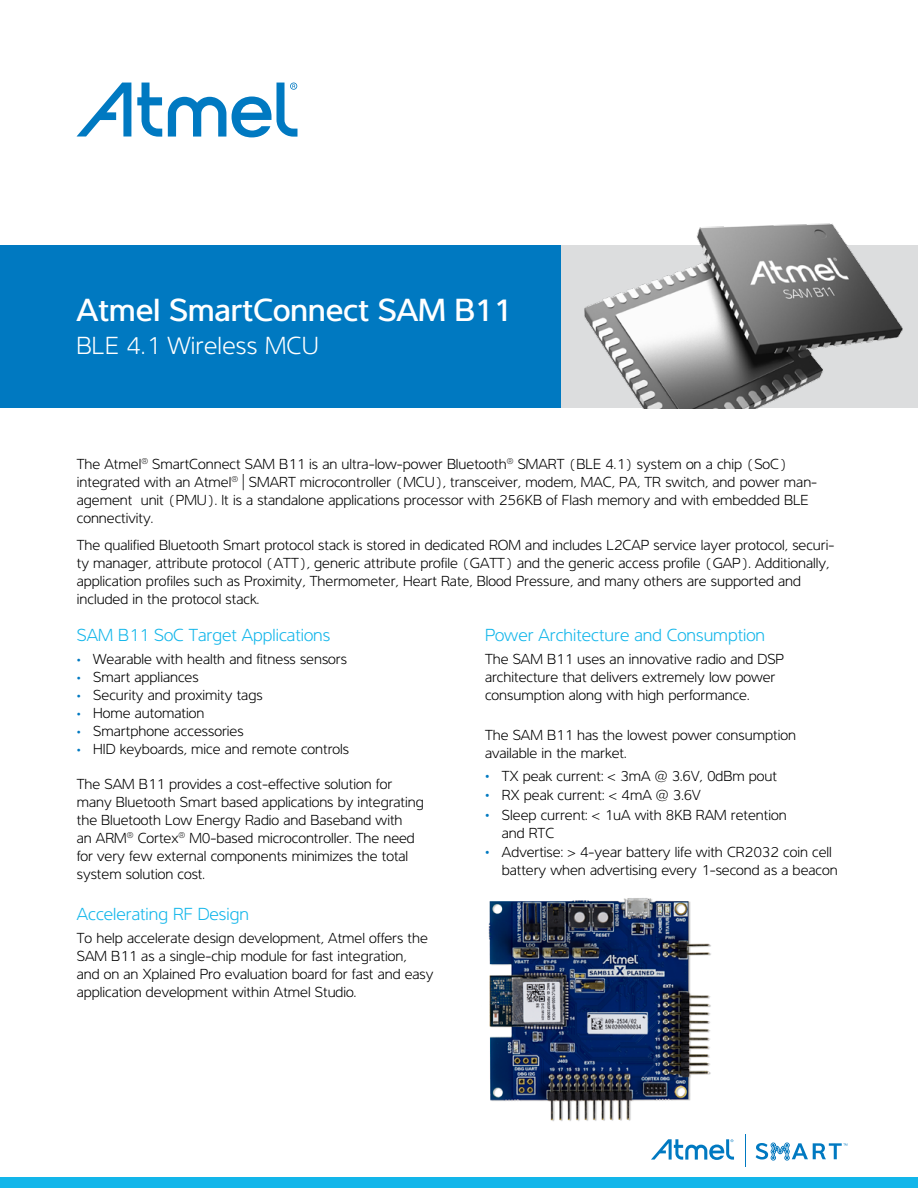
<style>
.page{position:relative;width:918px;height:1188px;background:#fff}
.page>*{position:absolute;margin:0;border:0;box-sizing:border-box;transform-origin:0 0}
.t1{font:500 33px "Interval";letter-spacing:-.01em;color:#fff}
.t2{font:300 25.5px "Interval";letter-spacing:.01em;color:#fff}
.t3{font:300 18px "Interval";color:#13b6ea}
.t4{font:300 15px/18px "Interval";color:#000}
.s1{font-weight:400;font-size:12.75px;color:#0079c1}
.s2{color:#0079c1}
</style>
<div class="page">
<div style="left:0;top:246px;width:918px;height:162px;background:#0079c1"></div>
<div style="left:0;top:1177px;width:918px;height:11px;background:#13b6ea"></div>
<div style="left:561px;top:246px;width:357px;height:162px;background:#dcddde"></div>
<svg style="left:232px;top:97px;width:39px;height:40px"></svg>
<svg style="left:277px;top:83px;width:20px;height:54px"></svg>
<svg style="left:168px;top:97px;width:58px;height:40px"></svg>
<svg style="left:77px;top:83px;width:54px;height:54px"></svg>
<svg style="left:137px;top:83px;width:25px;height:54px"></svg>
<img style="left:581px;top:223px;width:324px;height:185px">
<img style="left:488px;top:898px;width:223px;height:223px">
<svg style="left:651px;top:1139px;width:83px;height:21px"></svg>
<hr style="left:745px;top:1134px;width:1px;height:33px;background:#0079c1">
<svg style="left:756px;top:1142px;width:91px;height:19px"></svg>
<h1 class="t1" style="left:77px;top:291px;width:438px">Atmel SmartConnect SAM B11</h1>
<h2 class="t2" style="left:77px;top:330px;width:244px">BLE 4.1 Wireless MCU</h2>
<p class="t4" style="left:77px;top:455px;width:742px">The Atmel<sup>®</sup> SmartConnect SAM B11 is an ultra-low-power Bluetooth<sup>®</sup> SMART (BLE 4.1) system on a chip (SoC) integrated with an Atmel<sup>®</sup> | SMART microcontroller (MCU), transceiver, modem, MAC, PA, TR switch, and power man&shy;agement unit (PMU). It is a standalone applications processor with 256KB of Flash memory and with embedded BLE connectivity.</p>
<p class="t4" style="left:77px;top:536px;width:759px">The qualified Bluetooth Smart protocol stack is stored in dedicated ROM and includes L2CAP service layer protocol, securi&shy;ty manager, attribute protocol (ATT), generic attribute profile (GATT) and the generic access profile (GAP). Additionally, application profiles such as Proximity, Thermometer, Heart Rate, Blood Pressure, and many others are supported and included in the protocol stack.</p>
<p class="t3" style="left:77px;top:625px;width:255px">SAM B11 SoC Target Applications</p>
<p class="t4" style="left:77px;top:649px;width:272px"><span class="s1">•</span> Wearable with health and fitness sensors</p>
<p class="t4" style="left:77px;top:667px;width:123px"><span class="s1">•</span> Smart appliances</p>
<p class="t4" style="left:77px;top:685px;width:187px"><span class="s1">•</span> Security and proximity tags</p>
<p class="t4" style="left:77px;top:703px;width:129px"><span class="s1">•</span> Home automation</p>
<p class="t4" style="left:77px;top:721px;width:168px"><span class="s1">•</span> Smartphone accessories</p>
<p class="t4" style="left:77px;top:739px;width:274px"><span class="s1">•</span> HID keyboards, mice and remote controls</p>
<p class="t4" style="left:77px;top:775px;width:349px">The SAM B11 provides a cost-effective solution for many Bluetooth Smart based applications by integrating the Bluetooth Low Energy Radio and Baseband with<br>an ARM<sup>®</sup> Cortex<sup>®</sup> M0-based microcontroller. The need for very few external components minimizes the total system solution cost.</p>
<p class="t3" style="left:77px;top:904px;width:174px">Accelerating RF Design</p>
<p class="t4" style="left:77px;top:929px;width:358px">To help accelerate design development, Atmel offers the SAM B11 as a single-chip module for fast integration,<br>and on an Xplained Pro evaluation board for fast and easy application development within Atmel Studio.</p>
<p class="t3" style="left:485px;top:625px;width:282px">Power Architecture and Consumption</p>
<p class="t4" style="left:485px;top:649px;width:300px">The SAM B11 uses an innovative radio and DSP architecture that delivers extremely low power consumption along with high performance.</p>
<p class="t4" style="left:485px;top:726px;width:312px">The SAM B11 has the lowest power consumption available in the market.</p>
<p class="t4" style="left:485px;top:766px;width:294px"><span class="s2">•</span> TX peak current: &lt; 3mA @ 3.6V, 0dBm pout</p>
<p class="t4" style="left:485px;top:786px;width:217px"><span class="s2">•</span> RX peak current: &lt; 4mA @ 3.6V</p>
<p class="t4" style="left:502px;top:805px;width:287px;text-indent:-17px"><span class="s2">•</span> Sleep current: &lt; 1uA with 8KB RAM retention and RTC</p>
<p class="t4" style="left:502px;top:843px;width:338px;text-indent:-17px"><span class="s2">•</span> Advertise: &gt; 4-year battery life with CR2032 coin cell battery when advertising every 1-second as a beacon</p>
</div>
